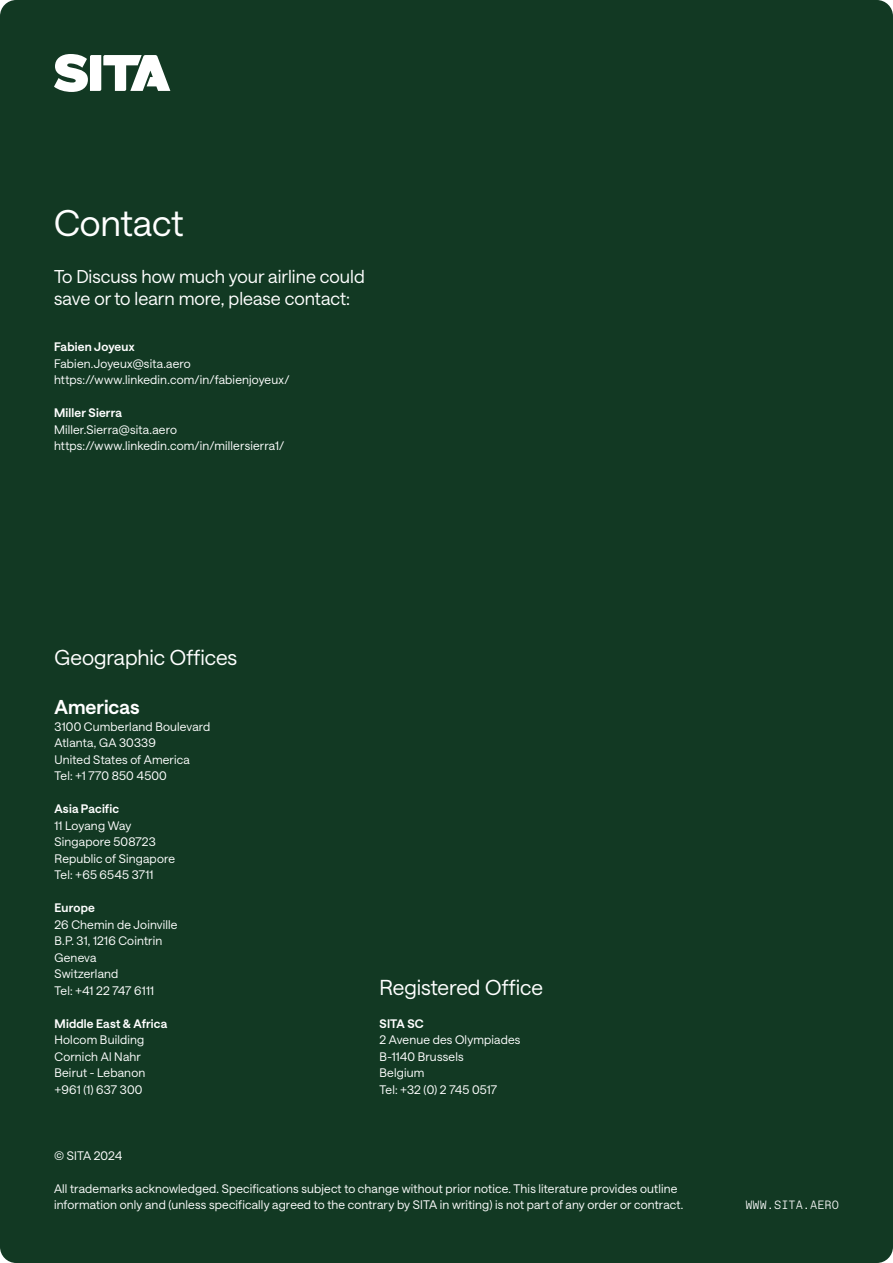
<style>
.page{position:relative;width:893px;height:1263px;background:#123923}
.page>*{position:absolute;margin:0;border:0;box-sizing:border-box;transform-origin:0 0}
.t1{font:36px "Saans";color:#fff}
.t2{font:21px "Saans";color:#fff}
.t3{font:600 19.5px "Saans";color:#fff}
.t4{font:18px/21.6px "Saans";color:#fff}
.t5{font:12px/16.5px "Saans";letter-spacing:.015em;color:#fff}
.t6{font:600 12px "Saans";letter-spacing:.015em;color:#fff}
.t7{font:300 12px "ABC Favorit Mono";color:#fff}
</style>
<div class="page">
<svg style="left:54px;top:54px;width:116px;height:38px"></svg>
<h1 class="t1" style="left:54px;top:197px;width:131px">Contact</h1>
<h3 class="t4" style="left:54px;top:265px;width:312px">To Discuss how much your airline could save or to learn more, please contact:</h3>
<p class="t6" style="left:54px;top:338px;width:82px">Fabien Joyeux</p>
<p class="t5" style="left:54px;top:354px;width:237px">Fabien.Joyeux@sita.aero https://www.linkedin.com/in/fabienjoyeux/</p>
<p class="t6" style="left:54px;top:404px;width:69px">Miller Sierra</p>
<p class="t5" style="left:54px;top:420px;width:232px">Miller.Sierra@sita.aero https://www.linkedin.com/in/millersierra1/</p>
<h2 class="t2" style="left:55px;top:642px;width:184px">Geographic Offices</h2>
<h3 class="t3" style="left:55px;top:693px;width:87px">Americas</h3>
<p class="t5" style="left:55px;top:717px;width:157px">3100 Cumberland Boulevard<br>Atlanta, GA 30339<br>United States of America<br>Tel: +1 770 850 4500</p>
<p class="t6" style="left:55px;top:800px;width:66px">Asia Pacific</p>
<p class="t5" style="left:55px;top:816px;width:122px">11 Loyang Way<br>Singapore 508723<br>Republic of Singapore<br>Tel: +65 6545 3711</p>
<p class="t6" style="left:55px;top:899px;width:42px">Europe</p>
<p class="t5" style="left:55px;top:915px;width:125px">26 Chemin de Joinville<br>B.P. 31, 1216 Cointrin<br>Geneva<br>Switzerland<br>Tel: +41 22 747 6111</p>
<p class="t6" style="left:55px;top:1014px;width:114px">Middle East &amp; Africa</p>
<p class="t5" style="left:55px;top:1031px;width:92px">Holcom Building<br>Cornich Al Nahr<br>Beirut - Lebanon +961 (1) 637 300</p>
<h2 class="t2" style="left:379px;top:972px;width:165px">Registered Office</h2>
<p class="t6" style="left:379px;top:1014px;width:46px">SITA SC</p>
<p class="t5" style="left:379px;top:1031px;width:142px">2 Avenue des Olympiades<br>B-1140 Brussels<br>Belgium<br>Tel: +32 (0) 2 745 0517</p>
<p class="t5" style="left:54px;top:1146px;width:70px">© SITA 2024</p>
<p class="t5" style="left:54px;top:1179px;width:631px">All trademarks acknowledged. Specifications subject to change without prior notice. This literature provides outline information only and (unless specifically agreed to the contrary by SITA in writing) is not part of any order or contract.</p>
<p class="t7" style="left:745px;top:1198px;width:95px">WWW.SITA.AERO</p>
</div>
